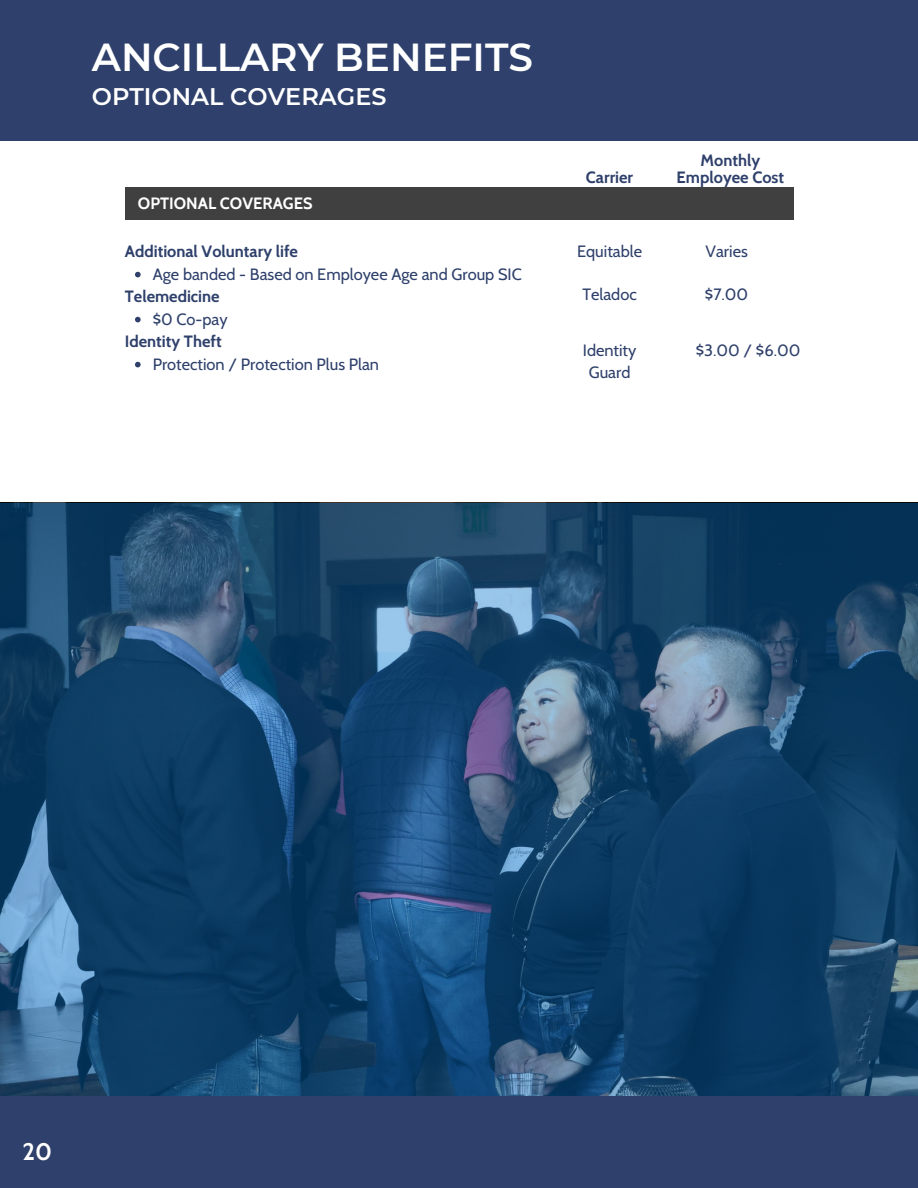
<style>
.page{position:relative;width:918px;height:1188px;background:#fff}
.page>*{position:absolute;margin:0;border:0;box-sizing:border-box;transform-origin:0 0}
.t1{font:600 39px "Montserrat";color:#fff}
.t2{font:600 24px "Montserrat";color:#fff}
.t3{font:700 24px "Cabin";color:#fff}
.t4{font:16.35px/22.5px "Cabin";color:#2e406b;text-align:center}
.t5{font:700 16.35px/16.4px "Cabin";color:#2e406b;text-align:center}
.t6{font:700 16.35px "Cabin";color:#fff}
</style>
<div class="page">
<div style="left:0;top:0;width:918px;height:140px;background:#2e406b"></div>
<div style="left:125px;top:188px;width:668px;height:32px;background:#404040"></div>
<svg style="left:0;top:503px;width:918px;height:593px;background:#1a476e"></svg>
<div style="left:0;top:1096px;width:918px;height:92px;background:#2e406b"></div>
<svg style="left:135px;top:272px;width:6px;height:5px"></svg>
<svg style="left:135px;top:317px;width:6px;height:5px"></svg>
<svg style="left:135px;top:362px;width:6px;height:5px"></svg>
<p class="t1" style="left:92px;top:33px;width:443px">ANCILLARY BENEFITS</p>
<p class="t2" style="left:92px;top:82px;width:296px">OPTIONAL COVERAGES</p>
<p class="t6" style="left:138px;top:193px;width:176px">OPTIONAL COVERAGES</p>
<p class="t5" style="left:125px;top:243px;width:175px">Additional Voluntary life</p>
<p class="t5" style="left:125px;top:288px;width:96px">Telemedicine</p>
<p class="t5" style="left:125px;top:333px;width:98px">Identity Theft</p>
<p class="t4" style="left:153px;top:263px;width:371px">Age banded - Based on Employee Age and Group SIC</p>
<p class="t4" style="left:153px;top:308px;width:77px">$0 Co-pay</p>
<p class="t4" style="left:153px;top:353px;width:228px">Protection / Protection Plus Plan</p>
<p class="t5" style="left:586px;top:169px;width:49px">Carrier</p>
<p class="t4" style="left:577px;top:240px;width:66px">Equitable</p>
<p class="t4" style="left:582px;top:283px;width:56px">Teladoc</p>
<p class="t4" style="left:583px;top:338px;width:55px">Identity<br>Guard</p>
<p class="t5" style="left:677px;top:152px;width:109px">Monthly<br>Employee Cost</p>
<p class="t4" style="left:706px;top:240px;width:44px">Varies</p>
<p class="t4" style="left:705px;top:283px;width:45px">$7.00</p>
<p class="t4" style="left:696px;top:338px;width:106px">$3.00 / $6.00</p>
<p class="t3" style="left:23px;top:1137px;width:31px">20</p>
</div>
